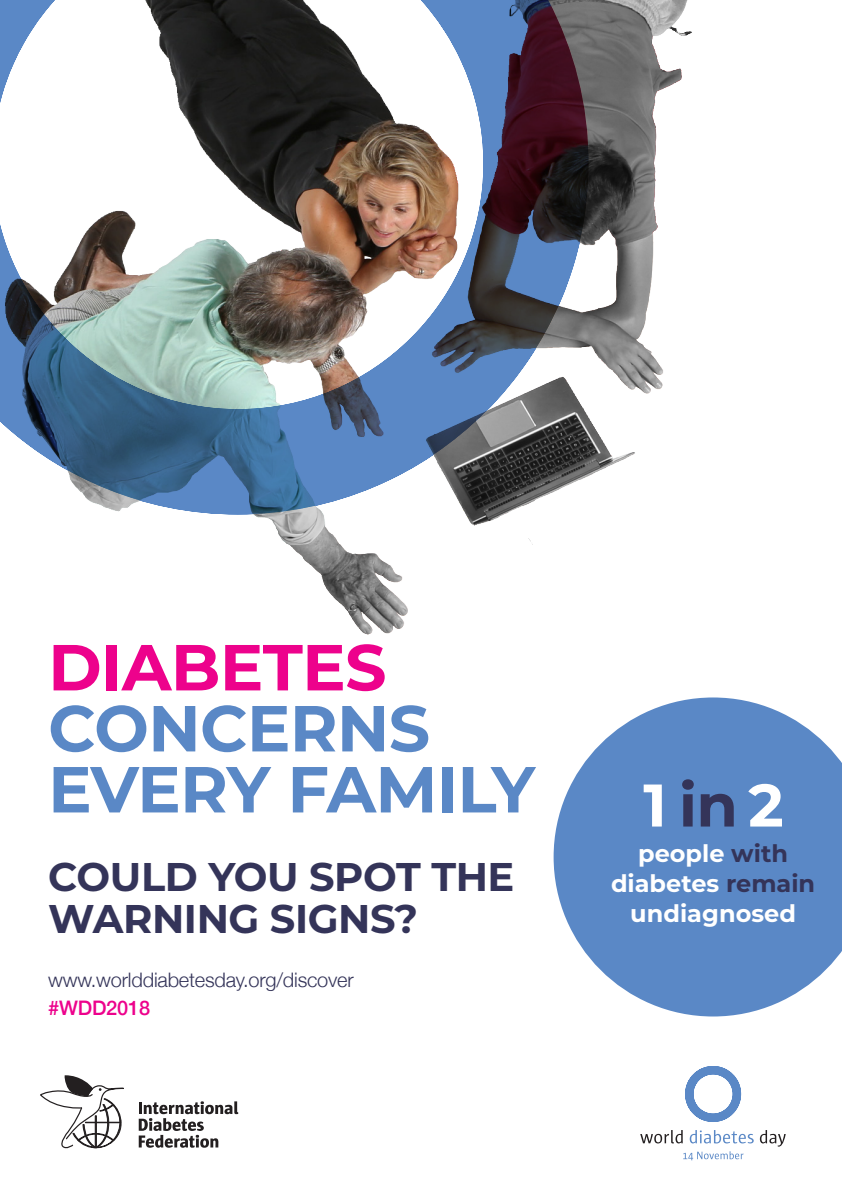
<style>
.page{position:relative;width:842px;height:1191px;background:#fff}
.page>*{position:absolute;margin:0;border:0;box-sizing:border-box;transform-origin:0 0}
.t1{font:700 64.9px/61px "Montserrat";letter-spacing:-.01em;color:#5a88c6}
.t2{font:700 64.9px "Montserrat";letter-spacing:-.01em;color:#ed028c}
.t3{font:700 60px "Montserrat";color:#fff}
.t4{font:700 40px/42px "Montserrat";letter-spacing:-.01em;color:#343459}
.t5{font:700 24px/30px "Montserrat";color:#fff;text-align:center}
.t6{font:300 20px/28px "Helvetica Neue";letter-spacing:-.01em;color:#343459}
.s1{font-weight:500;color:#ed028c}
.s2{color:#343459}
</style>
<div class="page">
<img style="left:222px;top:0;width:470px;height:635px">
<svg style="left:40px;top:1075px;width:84px;height:74px"></svg>
<svg style="left:139px;top:1101px;width:99px;height:46px"></svg>
<img style="left:0;top:0;width:589px;height:514px">
<svg style="left:685px;top:1066px;width:56px;height:56px"></svg>
<svg style="left:640px;top:1130px;width:43px;height:13px"></svg>
<svg style="left:690px;top:1130px;width:64px;height:13px"></svg>
<svg style="left:760px;top:1130px;width:26px;height:16px"></svg>
<svg style="left:683px;top:1151px;width:60px;height:9px"></svg>
<svg style="left:554px;top:697px;width:288px;height:319px;fill:#5a88c6"></svg>
<p class="t2" style="left:48px;top:620px;width:340px">DIABETES</p>
<p class="t1" style="left:48px;top:694px;width:488px">CONCERNS<br>EVERY FAMILY</p>
<p class="t4" style="left:48px;top:853px;width:468px">COULD YOU SPOT THE<br>WARNING SIGNS?</p>
<p class="t6" style="left:48px;top:964px;width:307px">www.worlddiabetesday.org/discover <span class="s1">#WDD2018</span></p>
<p class="t3" style="left:643px;top:762px;width:142px">1 <span class="s2">in</span> 2</p>
<p class="t5" style="left:611px;top:837px;width:206px">people <span class="s2">with </span>diabetes <span class="s2">remain </span>undiagnosed</p>
</div>
